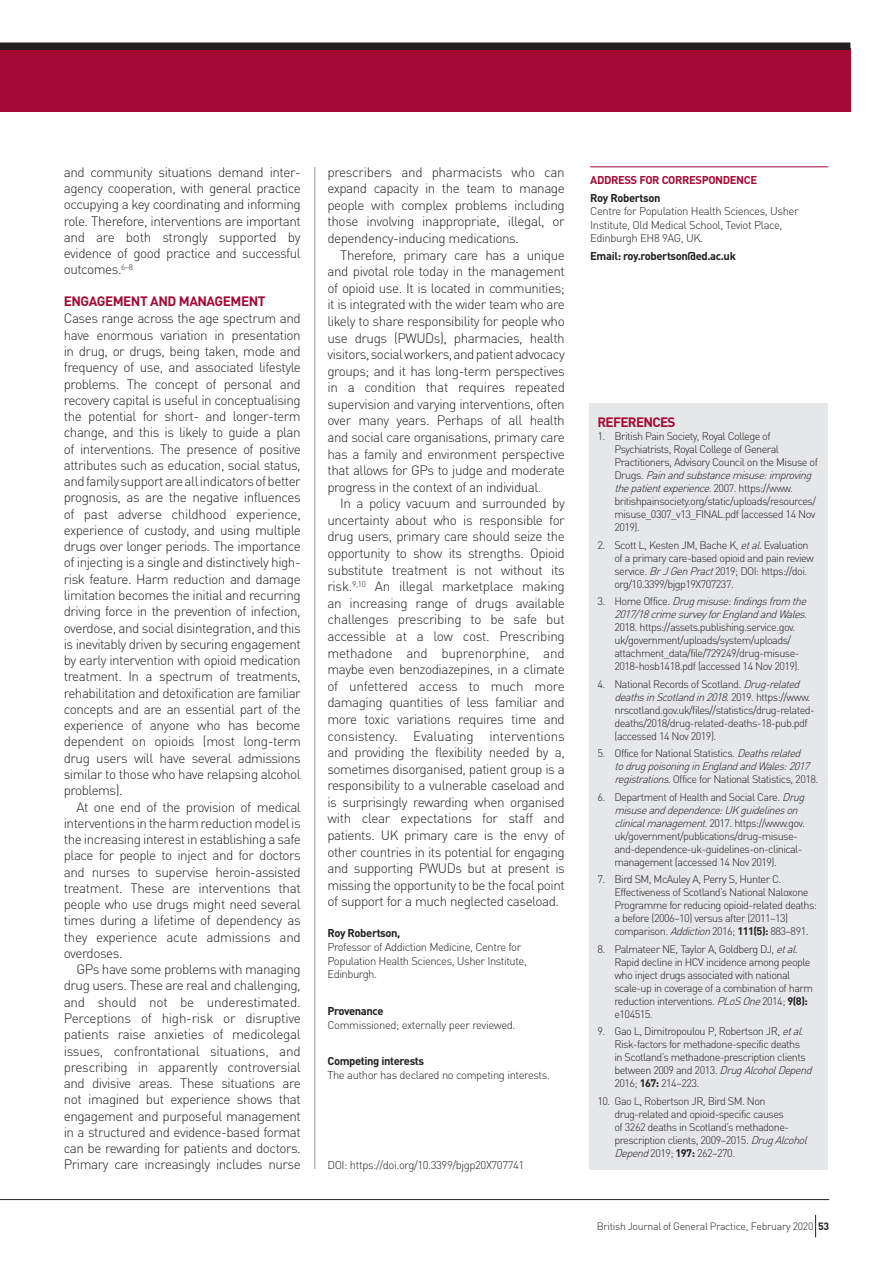
<style>
.page{position:relative;width:893px;height:1263px;background:#fff}
.page>*{position:absolute;margin:0;border:0;box-sizing:border-box;transform-origin:0 0}
.t1{font:300 13.5px/16.2px "DIN";letter-spacing:-.035em;color:#231f20;text-align:justify}
.t2{font:700 13.5px "DIN";letter-spacing:-.035em;color:#a30a34}
.t3{font:300 11.25px/14px "DIN";letter-spacing:-.035em;color:#231f20}
.t4{font:700 11.25px "DIN";letter-spacing:-.035em;color:#231f20}
.t5{font:700 11.25px "DIN";letter-spacing:-.035em;color:#a30a34}
.t6{font:300 10.8px/13px "DIN";letter-spacing:-.05em;color:#231f20}
.t7{font:italic 300 10.8px/13px "DIN";color:#231f20;text-align:right}
.t8{font:300 10.5px "DIN";letter-spacing:-.025em;color:#231f20}
.s1{font-style:italic}
.s2{font-style:normal}
.s3{font-weight:700}
</style>
<div class="page">
<div style="left:0;top:48px;width:850px;height:64px;background:#a30a34"></div>
<div style="left:0;top:43px;width:850px;height:7px;background:#231f20"></div>
<hr style="left:590px;top:166px;width:238px;height:1px;background:#a30a34">
<hr style="left:315px;top:167px;width:1px;height:1002px;background:#939598">
<div style="left:589px;top:403px;width:238px;height:766px;background:#e6e7e9"></div>
<hr style="left:0;top:1199px;width:829px;height:1px;background:#231f20">
<svg style="left:815px;top:1215px;width:1px;height:22px"></svg>
<p class="t1" style="left:64px;top:164px;width:239px">and community situations demand inter&shy;agency cooperation, with general practice occupying a key coordinating and informing role. Therefore, interventions are important and are both strongly supported by evidence of good practice and successful outcomes.<sup>6–8</sup></p>
<p class="t2" style="left:64px;top:292px;width:203px">ENGAGEMENT AND MANAGEMENT</p>
<p class="t1" style="left:64px;top:310px;width:239px">Cases range across the age spectrum and have enormous variation in presentation in drug, or drugs, being taken, mode and frequency of use, and associated lifestyle problems. The concept of personal and recovery capital is useful in conceptualising the potential for short- and longer-term change, and this is likely to guide a plan of interventions. The presence of positive attributes such as education, social status, and family support are all indicators of better prognosis, as are the negative influences of past adverse childhood experience, experience of custody, and using multiple drugs over longer periods. The importance of injecting is a single and distinctively high&shy;risk feature. Harm reduction and damage limitation becomes the initial and recurring driving force in the prevention of infection, overdose, and social disintegration, and this is inevitably driven by securing engagement by early intervention with opioid medication treatment. In a spectrum of treatments, rehabilitation and detoxification are familiar concepts and are an essential part of the experience of anyone who has become dependent on opioids (most long-term drug users will have several admissions similar to those who have relapsing alcohol problems).</p>
<p class="t1" style="left:64px;top:798px;width:239px;text-indent:13px">At one end of the provision of medical interventions in the harm reduction model is the increasing interest in establishing a safe place for people to inject and for doctors and nurses to supervise heroin-assisted treatment. These are interventions that people who use drugs might need several times during a lifetime of dependency as they experience acute admissions and overdoses.</p>
<p class="t1" style="left:64px;top:961px;width:239px;text-indent:13px">GPs have some problems with managing drug users. These are real and challenging, and should not be underestimated.<br>Perceptions of high-risk or disruptive patients raise anxieties of medicolegal issues, confrontational situations, and prescribing in apparently controversial and divisive areas. These situations are not imagined but experience shows that engagement and purposeful management in a structured and evidence-based format can be rewarding for patients and doctors.<br>Primary care increasingly includes nurse</p>
<p class="t1" style="left:327px;top:163px;width:239px;line-height:16.6px">prescribers and pharmacists who can expand capacity in the team to manage people with complex problems including those involving inappropriate, illegal, or dependency-inducing medications.</p>
<p class="t1" style="left:327px;top:246px;width:239px;line-height:16.6px;text-indent:13px">Therefore, primary care has a unique and pivotal role today in the management of opioid use. It is located in communities; it is integrated with the wider team who are likely to share responsibility for people who use drugs (PWUDs), pharmacies, health visitors, social workers, and patient advocacy groups; and it has long-term perspectives in a condition that requires repeated supervision and varying interventions, often over many years. Perhaps of all health and social care organisations, primary care has a family and environment perspective that allows for GPs to judge and moderate progress in the context of an individual.</p>
<p class="t1" style="left:327px;top:495px;width:239px;line-height:16.6px;text-indent:13px">In a policy vacuum and surrounded by uncertainty about who is responsible for drug users, primary care should seize the opportunity to show its strengths. Opioid substitute treatment is not without its risk.<sup>9,10</sup> An illegal marketplace making an increasing range of drugs available challenges prescribing to be safe but accessible at a low cost. Prescribing methadone and buprenorphine, and maybe even benzodiazepines, in a climate of unfettered access to much more damaging quantities of less familiar and more toxic variations requires time and consistency. Evaluating interventions and providing the flexibility needed by a, sometimes disorganised, patient group is a responsibility to a vulnerable caseload and is surprisingly rewarding when organised with clear expectations for staff and patients. UK primary care is the envy of other countries in its potential for engaging and supporting PWUDs but at present is missing the opportunity to be the focal point of support for a much neglected caseload.</p>
<p class="t4" style="left:327px;top:925px;width:75px">Roy Robertson,</p>
<p class="t3" style="left:327px;top:939px;width:201px">Professor of Addiction Medicine, Centre for<br>Population Health Sciences, Usher Institute,<br>Edinburgh.</p>
<p class="t4" style="left:327px;top:1003px;width:58px">Provenance</p>
<p class="t3" style="left:327px;top:1017px;width:190px">Commissioned; externally peer reviewed.</p>
<p class="t4" style="left:327px;top:1053px;width:98px">Competing interests</p>
<p class="t3" style="left:327px;top:1068px;width:224px">The author has declared no competing interests.</p>
<p class="t3" style="left:327px;top:1158px;width:198px">DOI: https://doi.org/10.3399/bjgp20X707741</p>
<p class="t5" style="left:590px;top:173px;width:169px">ADDRESS FOR CORRESPONDENCE</p>
<p class="t4" style="left:590px;top:191px;width:72px">Roy Robertson</p>
<p class="t3" style="left:590px;top:205px;width:210px;line-height:13.5px">Centre for Population Health Sciences, Usher<br>Institute, Old Medical School, Teviot Place,<br>Edinburgh EH8 9AG, UK.</p>
<p class="t4" style="left:590px;top:249px;width:147px">Email: roy.robertson@ed.ac.uk</p>
<p class="t2" style="left:597px;top:413px;width:80px">REFERENCES</p>
<p class="t6" style="left:614px;top:429px;width:205px;text-indent:-17px">1. British Pain Society, Royal College of Psychiatrists, Royal College of General Practitioners, Advisory Council on the Misuse of D r u g s . <span class="s1">Painandsubstancemisuse:improving thepatientexperience.</span>2 0 0 7 . h t t p s : //www. britishpainsociety.org/static/uploads/resources/ misuse_0307_v13_FINAL.pdf (accessed 14 Nov 2019).</p>
<p class="t6" style="left:614px;top:538px;width:201px;text-indent:-17px">2. Scott L, Kesten JM, Bache K, <span class="s1">etal.</span>Evaluation of a primary care-based opioid and pain review service. <span class="s1">BrJGenPract</span>2019; DOI: https://doi. org/10.3399/bjgp19X707237.</p>
<p class="t7" style="left:597px;top:595px;width:214px"><span class="s2">3 . H o m e O f f i c e .</span> Drugmisuse:findingsfrom the<br>2017/18crimesurveyforEnglandandWales.</p>
<p class="t6" style="left:614px;top:621px;width:187px">2018. https://assets.publishing.service.gov. uk/government/uploads/system/uploads/ attachment_data/file/729249/drug-misuse-2018-hosb1418.pdf (accessed 14 Nov 2019).</p>
<p class="t6" style="left:614px;top:677px;width:202px;text-indent:-17px">4. National Records of Scotland. <span class="s1">Drug-related deathsinScotlandin2018.</span>2 0 1 9 . h t t p s : //www . nrscotland.gov.uk/files//statistics/drug-related&shy;deaths/2018/drug-related-deaths-18-pub.pdf (accessed 14 Nov 2019).</p>
<p class="t7" style="left:614px;top:747px;width:205px;text-align:left;text-indent:-17px"><span class="s2">5. Office for National Statistics.</span> Deathsrelated todrugpoisoninginEnglandandWales:2017 registrations.<span class="s2">Office for National Statistics, 2018.</span></p>
<p class="t6" style="left:614px;top:790px;width:195px;text-indent:-17px">6. Department of Health and Social Care. <span class="s1">Drug misuseanddependence:UKguidelineson clinicalmanagement.</span>2017. https://www.gov. uk/government/publications/drug-misuse&shy;and-dependence-uk-guidelines-on-clinical&shy;management (accessed 14 Nov 2019).</p>
<p class="t6" style="left:614px;top:873px;width:204px;text-indent:-17px">7. Bird SM, McAuley A, Perry S, Hunter C.<br>Effectiveness of Scotland’s National Naloxone Programme for reducing opioid-related deaths: a before (2006–10) versus after (2011–13) comparison. <span class="s1">Addiction</span>2016; <span class="s3">111(5):</span> 883–891.</p>
<p class="t6" style="left:614px;top:942px;width:200px;text-indent:-17px">8. Palmateer NE, Taylor A, Goldberg DJ, <span class="s1">etal.<br></span>Rapid decline in HCV incidence among people who inject drugs associated with national scale-up in coverage of a combination of harm reduction interventions. <span class="s1">PLoSOne</span>2014; <span class="s3">9(8): </span>e104515.</p>
<p class="t6" style="left:614px;top:1025px;width:202px;text-indent:-17px">9. Gao L, Dimitropoulou P, Robertson JR, <span class="s1">etal.<br></span>Risk-factors for methadone-specific deaths<br>in Scotland’s methadone-prescription clients between 2009 and 2013. <span class="s1">DrugAlcoholDepend </span>2016; <span class="s3">167:</span> 214–223.</p>
<p class="t6" style="left:614px;top:1094px;width:197px;text-indent:-17px">10. Gao L, Robertson JR, Bird SM. Non drug-related and opioid-specific causes<br>of 3262 deaths in Scotland’s methadone&shy;prescription clients, 2009–2015. <span class="s1">DrugAlcohol Depend</span>2019; <span class="s3">197:</span> 262–270.</p>
<p class="t8" style="left:597px;top:1219px;width:234px">British Journal of General Practice, February 2020 <span class="s3">53</span></p>
</div>
